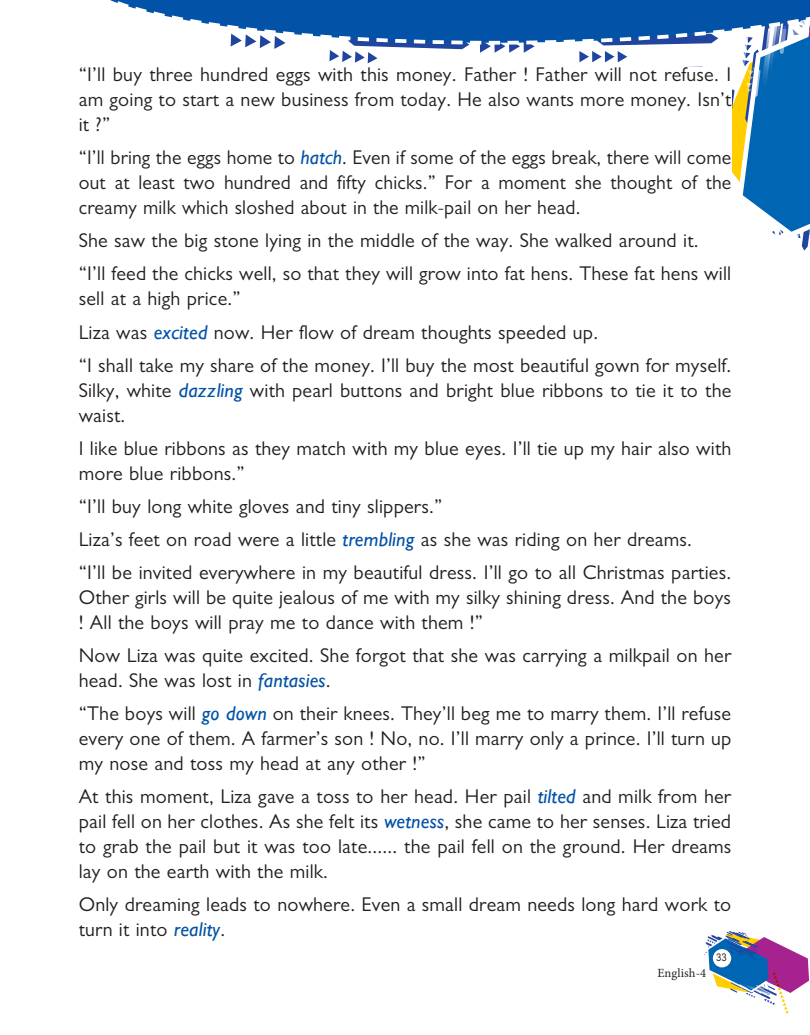
<style>
.page{position:relative;width:810px;height:1035px;background:#fff}
.page>*{position:absolute;margin:0;border:0;box-sizing:border-box;transform-origin:0 0}
.t1{font:20px/25px "Gill Sans MT Pro";letter-spacing:.01em;color:#241f1f}
.t2{font:12.5px "Minion Pro";letter-spacing:.01em;color:#241f1f}
.t3{font:10px "B Preplay";color:#241f1f}
.s1{font-family:"Gill Sans";font-style:italic;color:#0252a7}
</style>
<div class="page">
<svg style="left:230px;top:46px;width:580px;height:205px"></svg>
<svg style="left:110px;top:0;width:700px;height:46px"></svg>
<div style="left:79px;top:68px;width:652px;height:878px;background:#fff"></div>
<svg style="left:705px;top:931px;width:104px;height:83px"></svg>
<div style="left:713px;top:949px;width:18px;height:18px;background:#fff;border-radius:50%"></div>
<p class="t1" style="left:79px;top:62px;width:654px;text-align:justify">“I’ll buy three hundred eggs with this money. Father ! Father will not refuse. I am going to start a new business from today. He also wants more money. Isn’t it ?”</p>
<p class="t1" style="left:79px;top:145px;width:654px;text-align:justify">“I’ll bring the eggs home to <span class="s1">hatch</span>. Even if some of the eggs break, there will come out at least two hundred and fifty chicks.” For a moment she thought of the creamy milk which sloshed about in the milk-pail on her head.</p>
<p class="t1" style="left:79px;top:224px;width:654px;line-height:33.1px">She saw the big stone lying in the middle of the way. She walked around it.<br>“I’ll feed the chicks well, so that they will grow into fat hens. These fat hens will</p>
<p class="t1" style="left:79px;top:282px;width:654px;line-height:33.1px">sell at a high price.”<br>Liza was <span class="s1">excited</span> now. Her flow of dream thoughts speeded up.<br>“I shall take my share of the money. I’ll buy the most beautiful gown for myself.</p>
<p class="t1" style="left:79px;top:377px;width:654px">Silky, white <span class="s1">dazzling</span> with pearl buttons and bright blue ribbons to tie it to the waist.</p>
<p class="t1" style="left:79px;top:435px;width:654px">I like blue ribbons as they match with my blue eyes. I’ll tie up my hair also with more blue ribbons.”</p>
<p class="t1" style="left:79px;top:489px;width:654px;line-height:33.1px">“I’ll buy long white gloves and tiny slippers.”<br>Liza’s feet on road were a little <span class="s1">trembling</span> as she was riding on her dreams.<br>“I’ll be invited everywhere in my beautiful dress. I’ll go to all Christmas parties.</p>
<p class="t1" style="left:79px;top:585px;width:654px">Other girls will be quite jealous of me with my silky shining dress. And the boys ! All the boys will pray me to dance with them !”</p>
<p class="t1" style="left:79px;top:643px;width:654px">Now Liza was quite excited. She forgot that she was carrying a milkpail on her head. She was lost in <span class="s1">fantasies</span>.</p>
<p class="t1" style="left:79px;top:701px;width:654px;text-align:justify">“The boys will <span class="s1">go down</span> on their knees. They’ll beg me to marry them. I’ll refuse every one of them. A farmer’s son ! No, no. I’ll marry only a prince. I’ll turn up my nose and toss my head at any other !”</p>
<p class="t1" style="left:79px;top:784px;width:654px;text-align:justify">At this moment, Liza gave a toss to her head. Her pail <span class="s1">tilted</span> and milk from her pail fell on her clothes. As she felt its <span class="s1">wetness</span>, she came to her senses. Liza tried to grab the pail but it was too late...... the pail fell on the ground. Her dreams lay on the earth with the milk.</p>
<p class="t1" style="left:79px;top:892px;width:654px">Only dreaming leads to nowhere. Even a small dream needs long hard work to turn it into <span class="s1">reality</span>.</p>
<p class="t2" style="left:657px;top:965px;width:50px">English-4</p>
<p class="t3" style="left:717px;top:952px;width:12px">33</p>
</div>
